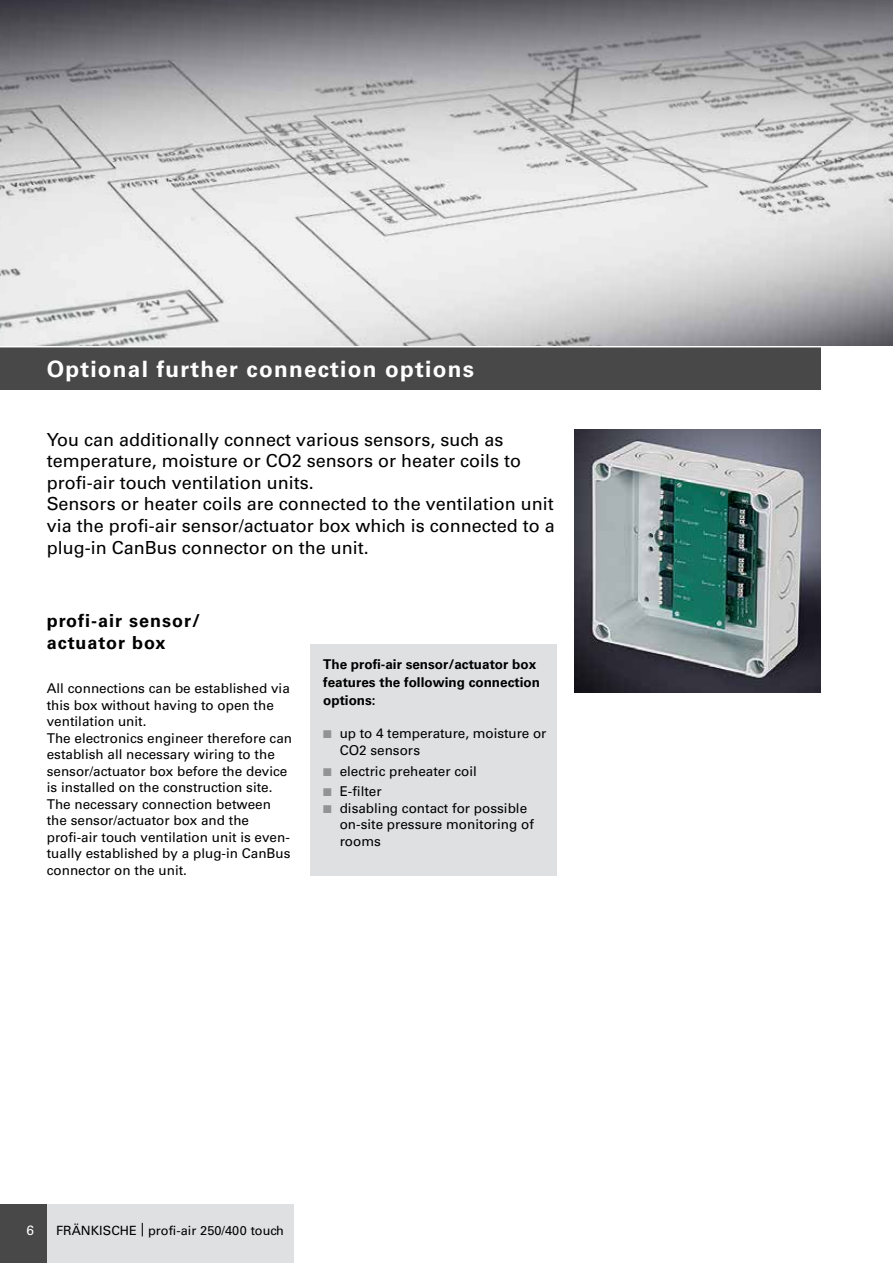
<style>
.page{position:relative;width:893px;height:1263px;background:#fff}
.page>*{position:absolute;margin:0;border:0;box-sizing:border-box;transform-origin:0 0}
.t1{font:700 22.5px "Univers";letter-spacing:.055em;color:#fff}
.t2{font:18px/21.6px "Univers";color:#000}
.t3{font:700 18px/21.6px "Univers";letter-spacing:.055em;color:#000}
.t4{font:13.5px/16.5px "Univers";color:#000}
.t5{font:700 13.5px/18px "Univers";color:#000}
.t6{font:13.5px "Univers";color:#fff}
.t7{font:12.75px "Univers";color:#000}
.s1{color:#919394}
.s2{font-size:13.5px}
</style>
<div class="page">
<div style="left:0;top:1204px;width:47px;height:59px;background:#484849"></div>
<div style="left:47px;top:1204px;width:246px;height:59px;background:#dfe0e1"></div>
<div style="left:0;top:347px;width:821px;height:43px;background:#484849"></div>
<img style="left:0;top:0;width:893px;height:346px">
<img style="left:574px;top:429px;width:247px;height:264px">
<div style="left:310px;top:644px;width:247px;height:231px;background:#dfe0e1"></div>
<h1 class="t1" style="left:47px;top:356px;width:429px">Optional further connection options</h1>
<p class="t2" style="left:47px;top:428px;width:509px">You can additionally connect various sensors, such as temperature, moisture or CO2 sensors or heater coils to profi-air touch ventilation units.<br>Sensors or heater coils are connected to the ventilation unit via the profi-air sensor/actuator box which is connected to a plug-in CanBus connector on the unit.</p>
<h2 class="t3" style="left:47px;top:610px;width:155px">profi-air sensor/ actuator box</h2>
<p class="t4" style="left:47px;top:680px;width:247px">All connections can be established via this box without having to open the ventilation unit.<br>The electronics engineer therefore can establish all necessary wiring to the sensor/actuator box before the device is installed on the construction site.<br>The necessary connection between the sensor/actuator box and the profi-air touch ventilation unit is even&shy;tually established by a plug-in CanBus connector on the unit.</p>
<p class="t5" style="left:323px;top:656px;width:218px">The profi-air sensor/actuator box features the following connection options:</p>
<p class="t4" style="left:340px;top:725px;width:208px;text-indent:-17px"><span class="s1">■</span> up to 4 temperature, moisture or<br>CO2 sensors</p>
<p class="t4" style="left:323px;top:762px;width:155px"><span class="s1">■</span> electric preheater coil</p>
<p class="t4" style="left:323px;top:783px;width:60px"><span class="s1">■</span> E-filter</p>
<p class="t4" style="left:340px;top:800px;width:196px;text-indent:-17px"><span class="s1">■</span> disabling contact for possible on-site pressure monitoring of rooms</p>
<p class="t6" style="left:26px;top:1222px;width:9px">6</p>
<p class="t7" style="left:56px;top:1223px;width:229px">FRÄNKISCHE <span class="s2">|</span> profi-air 250/400 touch</p>
</div>
